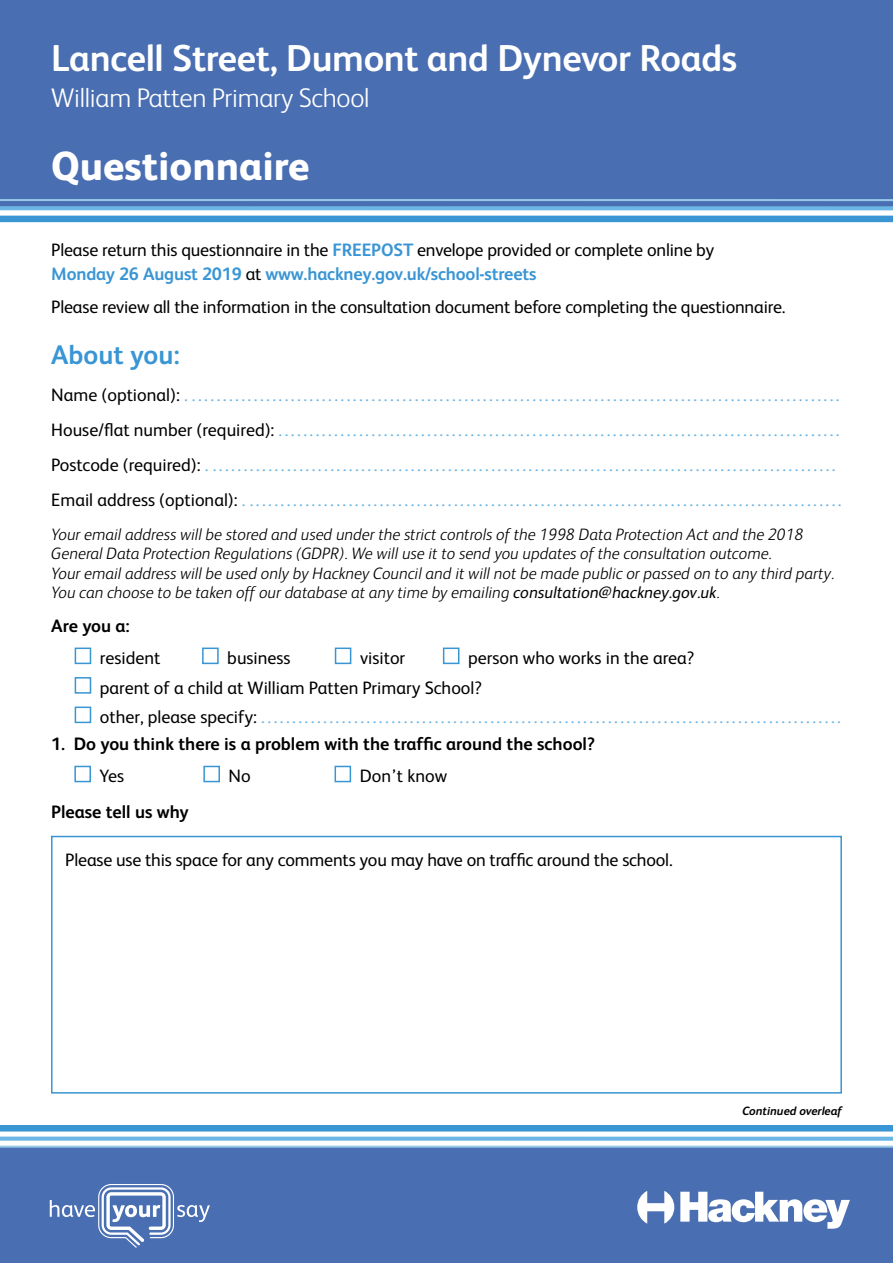
<style>
.page{position:relative;width:893px;height:1263px;background:#fff}
.page>*{position:absolute;margin:0;border:0;box-sizing:border-box;transform-origin:0 0}
.t1{font:800 40.5px "FS Albert";color:#fff}
.t2{font:700 37.5px "FS Albert";letter-spacing:-.01em;color:#fff}
.t3{font:300 27px "FS Albert";letter-spacing:-.01em;color:#fff}
.t4{font:700 27px "FS Albert";color:#3995d4}
.t5{font:18px/35px "FS Albert";color:#6cb6e5}
.t6{font:18px/24px "FS Albert";letter-spacing:-.01em;color:#000}
.t7{font:700 18px "FS Albert";color:#000}
.t8{font:italic 300 16.5px/19.5px "FS Albert";color:#000}
.t9{font:italic 700 12px "FS Albert";color:#000}
.s1{font-weight:700;color:#3995d4}
.s2{color:#000}
.s3{font-weight:400}
</style>
<div class="page">
<div style="left:0;top:0;width:893px;height:209px;background:#4a6eb2"></div>
<div style="left:0;top:1147px;width:893px;height:116px;background:#4a6eb2"></div>
<svg style="left:0;top:1093px;width:893px;height:55px"></svg>
<svg style="left:0;top:199px;width:893px;height:24px"></svg>
<svg style="left:637px;top:1191px;width:37px;height:33px"></svg>
<svg style="left:680px;top:1192px;width:170px;height:37px"></svg>
<svg style="left:50px;top:1184px;width:160px;height:64px"></svg>
<div style="left:75px;top:647px;width:16px;height:17px;border:2px solid #3995d4"></div>
<div style="left:202px;top:647px;width:17px;height:17px;border:2px solid #3995d4"></div>
<div style="left:335px;top:647px;width:16px;height:17px;border:2px solid #3995d4"></div>
<div style="left:443px;top:647px;width:16px;height:17px;border:2px solid #3995d4"></div>
<div style="left:75px;top:677px;width:16px;height:17px;border:2px solid #3995d4"></div>
<div style="left:75px;top:706px;width:16px;height:17px;border:2px solid #3995d4"></div>
<div style="left:51px;top:836px;width:791px;height:257px;border:2px solid #3995d4"></div>
<div style="left:74px;top:766px;width:17px;height:16px;border:2px solid #3995d4"></div>
<div style="left:203px;top:766px;width:17px;height:16px;border:2px solid #3995d4"></div>
<div style="left:335px;top:766px;width:16px;height:16px;border:2px solid #3995d4"></div>
<h2 class="t2" style="left:51px;top:33px;width:688px">Lancell Street, Dumont and Dynevor Roads</h2>
<h3 class="t3" style="left:51px;top:80px;width:320px">William Patten Primary School</h3>
<h1 class="t1" style="left:51px;top:137px;width:260px">Questionnaire</h1>
<p class="t6" style="left:51px;top:237px;width:664px">Please return this questionnaire in the <span class="s1">FREEPOST</span> envelope provided or complete online by<br><span class="s1">Monday 26 August 2019</span> at <span class="s1">www.hackney.gov.uk/school-streets</span></p>
<p class="t6" style="left:51px;top:294px;width:736px">Please review all the information in the consultation document before completing the questionnaire.</p>
<h3 class="t4" style="left:51px;top:337px;width:130px">About you:</h3>
<p class="t5" style="left:51px;top:377px;width:792px"><span class="s2">Name (optional):</span> . .........................................................................................................<br><span class="s2">House/flat number (required):</span> ...........................................................................................<br><span class="s2">Postcode (required):</span> . .....................................................................................................<br><span class="s2">Email address (optional):</span> . ................................................................................................</p>
<p class="t8" style="left:51px;top:524px;width:784px">Your email address will be stored and used under the strict controls of the 1998 Data Protection Act and the 2018<br>General Data Protection Regulations (GDPR). We will use it to send you updates of the consultation outcome.<br>Your email address will be used only by Hackney Council and it will not be made public or passed on to any third party.<br>You can choose to be taken off our database at any time by emailing <span class="s3">consultation@hackney.gov.uk</span>.</p>
<p class="t7" style="left:51px;top:613px;width:80px">Are you a:</p>
<p class="t6" style="left:100px;top:645px;width:62px">resident</p>
<p class="t6" style="left:227px;top:645px;width:65px">business</p>
<p class="t6" style="left:360px;top:645px;width:47px">visitor</p>
<p class="t5" style="left:100px;top:642px;width:742px;line-height:29.5px;text-indent:368px"><span class="s2">person who works in the area?<br>parent of a child at William Patten Primary School?<br>other, please specify:</span> ..............................................................................................</p>
<p class="t7" style="left:51px;top:731px;width:545px">1. Do you think there is a problem with the traffic around the school?</p>
<p class="t6" style="left:100px;top:763px;width:26px">Yes</p>
<p class="t6" style="left:229px;top:763px;width:24px">No</p>
<p class="t6" style="left:360px;top:763px;width:89px">Don’t know</p>
<p class="t7" style="left:51px;top:800px;width:139px">Please tell us why</p>
<p class="t6" style="left:65px;top:846px;width:609px">Please use this space for any comments you may have on traffic around the school.</p>
<p class="t9" style="left:742px;top:1102px;width:101px">Continued overleaf</p>
</div>
